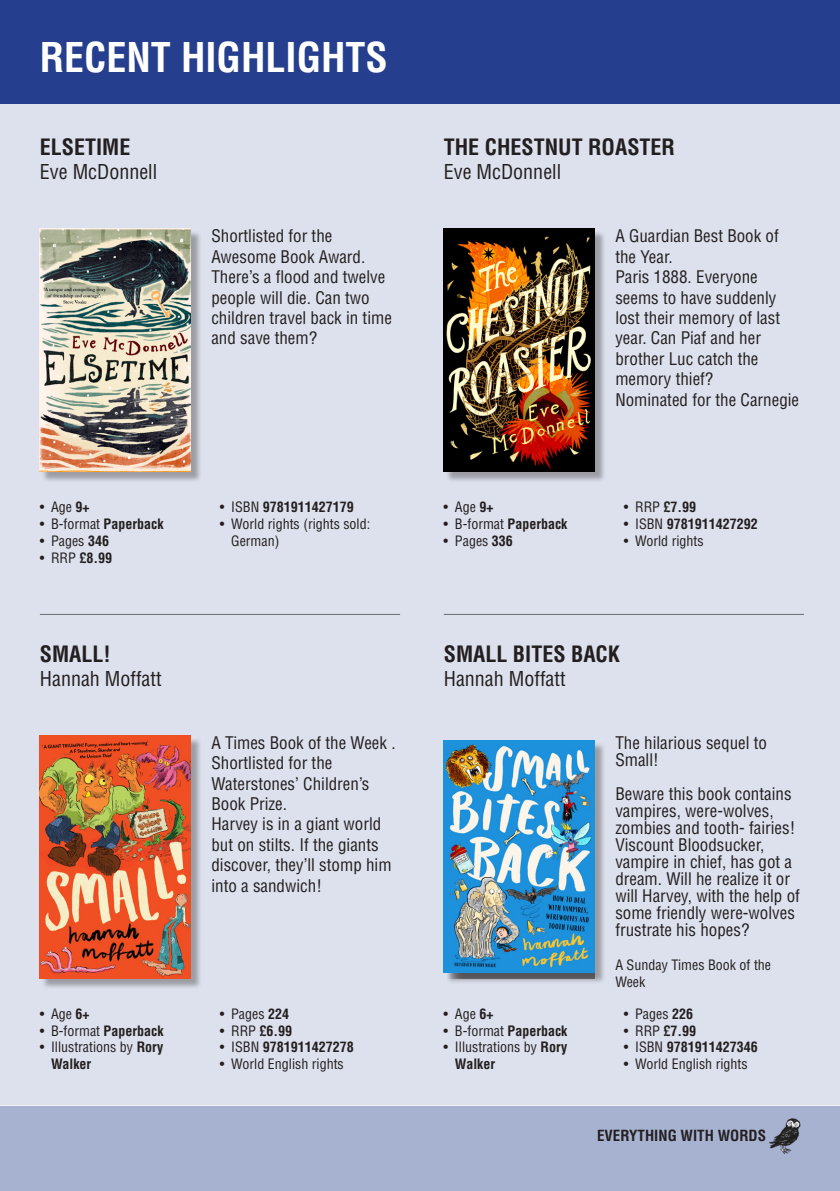
<style>
.page{position:relative;width:840px;height:1191px;background:#fff}
.page>*{position:absolute;margin:0;border:0;box-sizing:border-box;transform-origin:0 0}
.t1{font:700 condensed 40px "Helvetica";color:#fff}
.t2{font:700 condensed 22px "Helvetica";color:#231f20}
.t3{font:condensed 20px "Helvetica";color:#231f20}
.t4{font:condensed 17px/20.4px "Helvetica";color:#231f20}
.t5{font:700 condensed 15px "Helvetica";color:#231f20}
.t6{font:condensed 14px/16.8px "Helvetica";color:#231f20}
.t7{font:700 condensed 14px "Helvetica";color:#231f20}
.s1{font-weight:700}
.s2{font-weight:400}
</style>
<div class="page">
<div style="left:0;top:0;width:839px;height:1191px;background:#253f8e"></div>
<div style="left:0;top:105px;width:839px;height:1001px;background:#dde1ed"></div>
<div style="left:41px;top:737px;width:161px;height:252px;background:#231f20;opacity:.35"></div>
<img style="left:40px;top:735px;width:151px;height:243px">
<div style="left:446px;top:742px;width:159px;height:241px;background:#231f20;opacity:.35"></div>
<div style="left:445px;top:743px;width:149px;height:235px;background:#231f20;opacity:.35"></div>
<img style="left:443px;top:741px;width:151px;height:231px">
<div style="left:0;top:1106px;width:839px;height:85px;background:#a7b2d1"></div>
<div style="left:41px;top:231px;width:161px;height:251px;background:#231f20;opacity:.35"></div>
<img style="left:40px;top:229px;width:151px;height:242px">
<div style="left:445px;top:231px;width:160px;height:251px;background:#231f20;opacity:.35"></div>
<img style="left:443px;top:229px;width:151px;height:242px">
<hr style="left:40px;top:614px;width:360px;height:1px;background:#6c6d70">
<hr style="left:443px;top:614px;width:360px;height:1px;background:#6c6d70">
<img style="left:769px;top:1118px;width:30px;height:35px">
<p class="t1" style="left:40px;top:32px;width:349px">RECENT HIGHLIGHTS</p>
<p class="t2" style="left:40px;top:133px;width:92px">ELSETIME</p>
<p class="t3" style="left:40px;top:159px;width:119px">Eve McDonnell</p>
<p class="t4" style="left:211px;top:226px;width:182px">Shortlisted for the<br>Awesome Book Award.<br>There’s a flood and twelve people will die. Can two children travel back in time and save them?</p>
<p class="t6" style="left:40px;top:499px;width:51px">• Age <span class="s1">9+</span></p>
<p class="t6" style="left:40px;top:515px;width:125px">• B-format <span class="s1">Paperback</span></p>
<p class="t6" style="left:40px;top:532px;width:71px">• Pages <span class="s1">346</span></p>
<p class="t7" style="left:40px;top:549px;width:74px"><span class="s2">• RRP</span> £8.99</p>
<p class="t2" style="left:40px;top:640px;width:72px">SMALL!</p>
<p class="t3" style="left:40px;top:666px;width:123px">Hannah Moffatt</p>
<p class="t6" style="left:40px;top:1005px;width:51px">• Age <span class="s1">6+</span></p>
<p class="t6" style="left:40px;top:1022px;width:125px">• B-format <span class="s1">Paperback</span></p>
<p class="t6" style="left:51px;top:1038px;width:114px;text-indent:-11px">• Illustrations by <span class="s1">Rory<br>Walker</span></p>
<p class="t7" style="left:220px;top:498px;width:135px"><span class="s2">• ISBN</span> 9781911427179</p>
<p class="t6" style="left:231px;top:515px;width:140px;text-indent:-11px">• World rights (rights sold:<br>German)</p>
<p class="t4" style="left:211px;top:732px;width:185px">A Times Book of the Week .</p>
<p class="t4" style="left:211px;top:752px;width:159px">Shortlisted for the<br>Waterstones’ Children’s<br>Book Prize.</p>
<p class="t4" style="left:211px;top:814px;width:182px">Harvey is in a giant world but on stilts. If the giants discover, they’ll stomp him into a sandwich!</p>
<p class="t6" style="left:220px;top:1005px;width:71px">• Pages <span class="s1">224</span></p>
<p class="t7" style="left:220px;top:1021px;width:74px"><span class="s2">• RRP</span> £6.99</p>
<p class="t7" style="left:220px;top:1038px;width:135px"><span class="s2">• ISBN</span> 9781911427278</p>
<p class="t6" style="left:220px;top:1055px;width:125px">• World English rights</p>
<p class="t2" style="left:443px;top:133px;width:233px">THE CHESTNUT ROASTER</p>
<p class="t3" style="left:443px;top:159px;width:119px">Eve McDonnell</p>
<p class="t6" style="left:443px;top:499px;width:51px">• Age <span class="s1">9+</span></p>
<p class="t6" style="left:443px;top:515px;width:125px">• B-format <span class="s1">Paperback</span></p>
<p class="t6" style="left:443px;top:532px;width:71px">• Pages <span class="s1">336</span></p>
<p class="t4" style="left:615px;top:226px;width:165px">A Guardian Best Book of the Year.</p>
<p class="t4" style="left:615px;top:267px;width:166px">Paris 1888. Everyone seems to have suddenly lost their memory of last year. Can Piaf and her brother Luc catch the memory thief?</p>
<p class="t4" style="left:615px;top:389px;width:185px">Nominated for the Carnegie</p>
<p class="t7" style="left:623px;top:498px;width:74px"><span class="s2">• RRP</span> £7.99</p>
<p class="t7" style="left:623px;top:515px;width:135px"><span class="s2">• ISBN</span> 9781911427292</p>
<p class="t6" style="left:623px;top:532px;width:81px">• World rights</p>
<p class="t2" style="left:443px;top:640px;width:178px">SMALL BITES BACK</p>
<p class="t3" style="left:443px;top:666px;width:123px">Hannah Moffatt</p>
<p class="t6" style="left:443px;top:1005px;width:51px">• Age <span class="s1">6+</span></p>
<p class="t6" style="left:443px;top:1022px;width:125px">• B-format <span class="s1">Paperback</span></p>
<p class="t6" style="left:454px;top:1038px;width:114px;text-indent:-11px">• Illustrations by <span class="s1">Rory<br>Walker</span></p>
<p class="t4" style="left:615px;top:734px;width:153px;line-height:17px">The hilarious sequel to<br>Small!</p>
<p class="t4" style="left:615px;top:785px;width:181px;line-height:17px">Beware this book contains vampires, were-wolves, zombies and tooth- fairies!</p>
<p class="t4" style="left:615px;top:836px;width:186px;line-height:17px">Viscount Bloodsucker, vampire in chief, has got a dream. Will he realize it or will Harvey, with the help of some friendly were-wolves frustrate his hopes?</p>
<p class="t6" style="left:615px;top:956px;width:157px">A Sunday Times Book of the<br>Week</p>
<p class="t6" style="left:623px;top:1005px;width:71px">• Pages <span class="s1">226</span></p>
<p class="t7" style="left:623px;top:1021px;width:74px"><span class="s2">• RRP</span> £7.99</p>
<p class="t7" style="left:623px;top:1038px;width:135px"><span class="s2">• ISBN</span> 9781911427346</p>
<p class="t6" style="left:623px;top:1055px;width:125px">• World English rights</p>
<p class="t5" style="left:596px;top:1126px;width:170px">EVERYTHING WITH WORDS</p>
</div>
